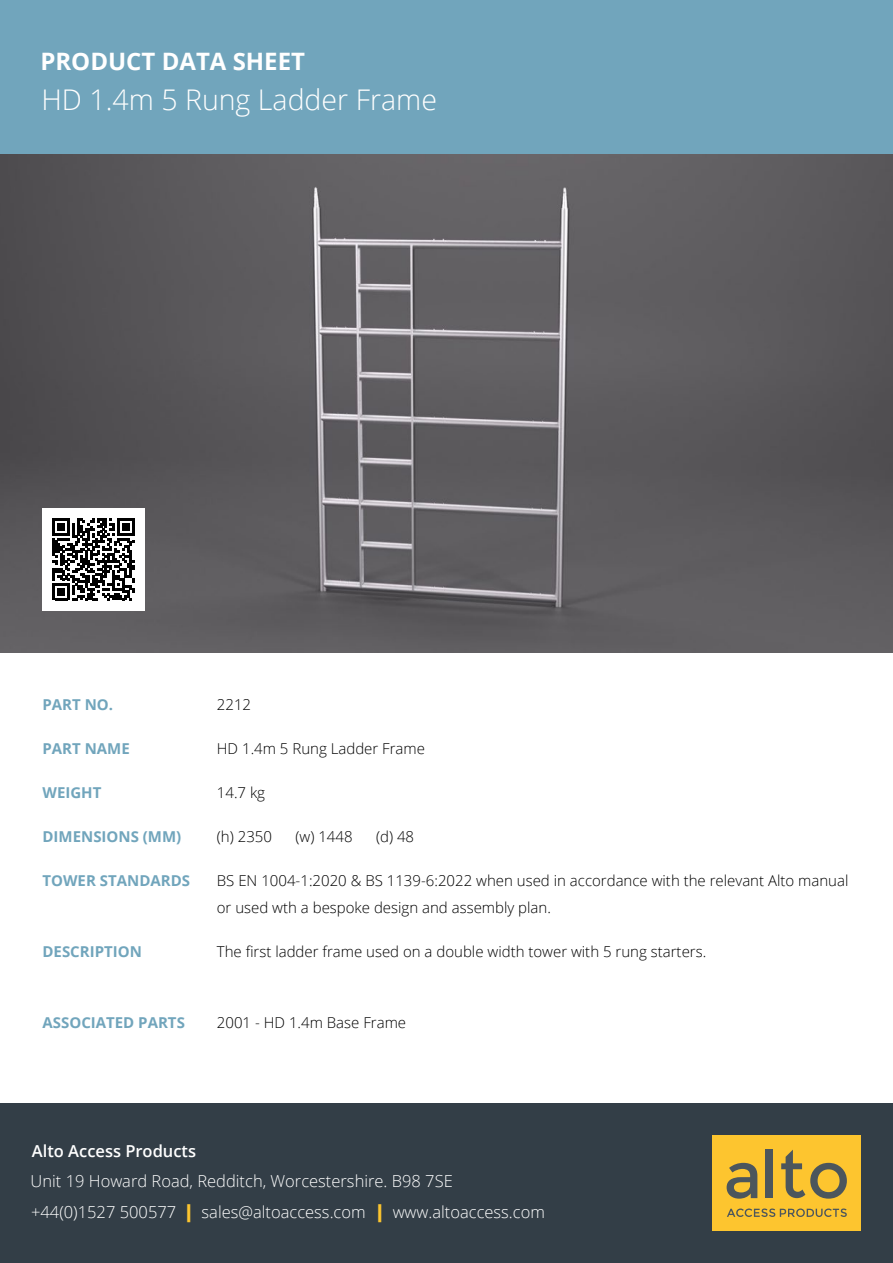
<style>
.page{position:relative;width:893px;height:1263px;background:#fff}
.page>*{position:absolute;margin:0;border:0;box-sizing:border-box;transform-origin:0 0}
.t1{font:300 28.5px "Open Sans";color:#fff}
.t2{font:700 24px "Open Sans";color:#fff}
.t3{font:300 16.5px/31.5px "Open Sans";color:#fff}
.t4{font:600 16.5px "Open Sans";color:#fff}
.t5{font:300 15px/27px "Open Sans";color:#000}
.t6{font:700 15px "Open Sans";color:#71a5bc}
.s1{font-weight:600;font-size:18px;color:#fdc52f}
</style>
<div class="page">
<div style="left:0;top:1103px;width:893px;height:160px;background:#333e47"></div>
<div style="left:712px;top:1135px;width:149px;height:96px;background:#fdc52f"></div>
<svg style="left:727px;top:1163px;width:30px;height:36px"></svg>
<div style="left:766px;top:1149px;width:7px;height:49px;background:#4c565c"></div>
<svg style="left:781px;top:1149px;width:66px;height:50px"></svg>
<svg style="left:727px;top:1208px;width:120px;height:9px"></svg>
<div style="left:0;top:0;width:893px;height:154px;background:#71a5bc"></div>
<img style="left:0;top:154px;width:893px;height:499px">
<svg style="left:43px;top:508px;width:102px;height:102px"></svg>
<h2 class="t2" style="left:40px;top:44px;width:266px">PRODUCT DATA SHEET</h2>
<h1 class="t1" style="left:41px;top:80px;width:397px">HD 1.4m 5 Rung Ladder Frame</h1>
<p class="t6" style="left:43px;top:694px;width:72px">PART NO.</p>
<p class="t6" style="left:43px;top:738px;width:89px">PART NAME</p>
<p class="t6" style="left:43px;top:782px;width:60px">WEIGHT</p>
<p class="t6" style="left:43px;top:826px;width:140px">DIMENSIONS (MM)</p>
<p class="t6" style="left:43px;top:870px;width:149px">TOWER STANDARDS</p>
<p class="t5" style="left:217px;top:691px;width:36px">2212</p>
<p class="t5" style="left:217px;top:735px;width:210px">HD 1.4m 5 Rung Ladder Frame</p>
<p class="t5" style="left:217px;top:779px;width:50px">14.7 kg</p>
<p class="t5" style="left:217px;top:823px;width:57px">(h) 2350</p>
<p class="t5" style="left:295px;top:823px;width:59px">(w) 1448</p>
<p class="t5" style="left:376px;top:823px;width:40px">(d) 48</p>
<p class="t5" style="left:217px;top:867px;width:633px">BS EN 1004-1:2020 &amp; BS 1139-6:2022 when used in accordance with the relevant Alto manual or used wth a bespoke design and assembly plan.</p>
<p class="t6" style="left:43px;top:941px;width:101px">DESCRIPTION</p>
<p class="t5" style="left:217px;top:937px;width:491px">The first ladder frame used on a double width tower with 5 rung starters.</p>
<p class="t6" style="left:43px;top:1012px;width:144px">ASSOCIATED PARTS</p>
<p class="t5" style="left:217px;top:1009px;width:191px">2001 - HD 1.4m Base Frame</p>
<p class="t4" style="left:32px;top:1139px;width:166px">Alto Access Products</p>
<p class="t3" style="left:31px;top:1164px;width:516px">Unit 19 Howard Road, Redditch, Worcestershire. B98 7SE<br>+44(0)1527 500577 <span class="s1">|</span> sales@altoaccess.com <span class="s1">|</span> www.altoaccess.com</p>
</div>
